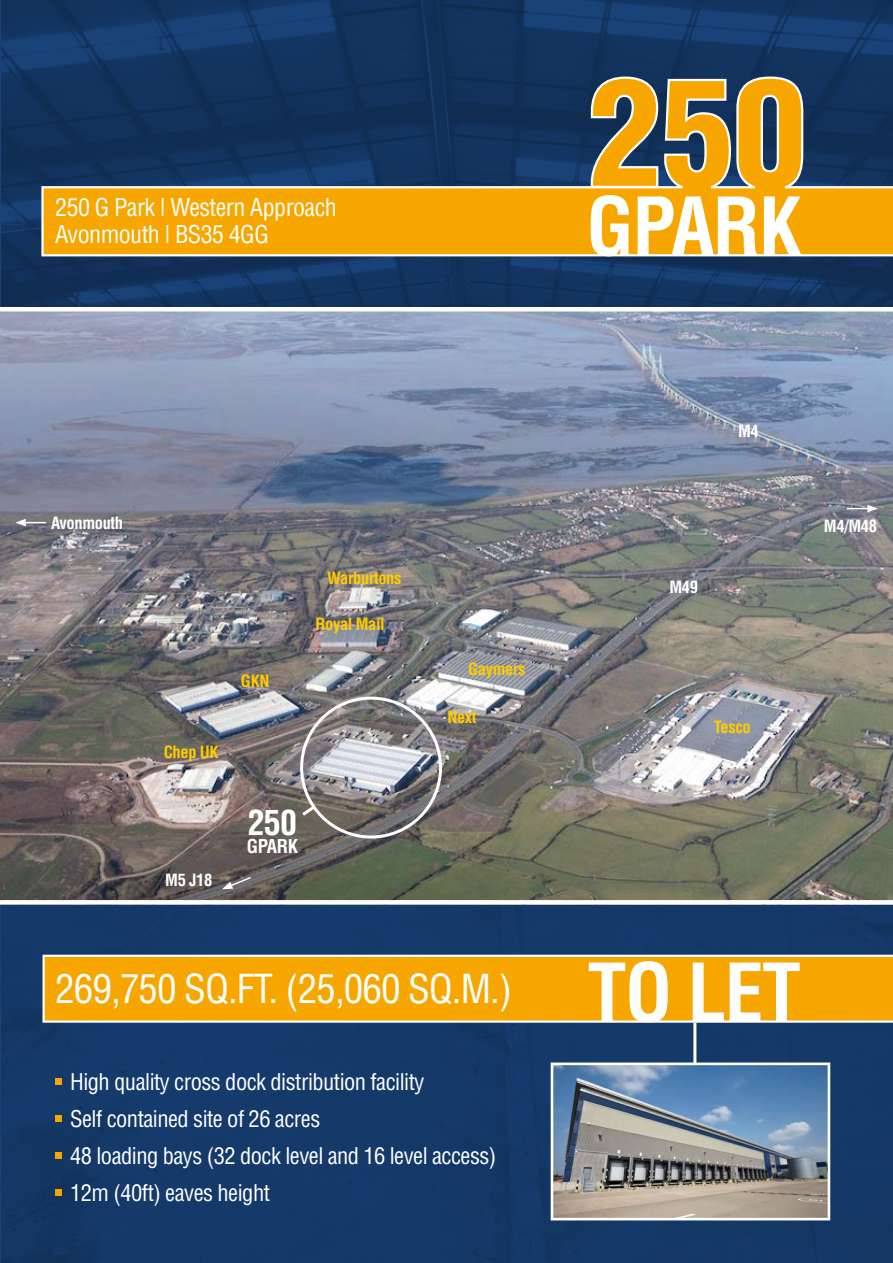
<style>
.page{position:relative;width:893px;height:1263px;background:#fff}
.page>*{position:absolute;margin:0;border:0;box-sizing:border-box;transform-origin:0 0}
.t1{font:700 condensed 78px "Helvetica";letter-spacing:-.025em;color:#fff}
.t2{font:condensed 39px "Helvetica";letter-spacing:-.02em;color:#fff}
.t3{font:700 condensed 33.9px "Helvetica";color:#fff}
.t4{font:condensed 24px/27px "Helvetica";letter-spacing:-.025em;color:#fff}
.t5{font:condensed 22.5px/37px "Helvetica";letter-spacing:-.025em;color:#fff}
.t6{font:700 condensed 18.6px "Helvetica";letter-spacing:-.02em;color:#fff}
.t7{font:700 condensed 16.5px "Helvetica";letter-spacing:-.02em;color:#fc0}
.t8{font:700 condensed 16.5px "Helvetica";letter-spacing:-.02em;color:#fff}
.s1{font-weight:700;font-size:78px}
</style>
<div class="page">
<img style="left:1px;top:0;width:892px;height:1263px">
<img style="left:0;top:311px;width:893px;height:589px">
<hr style="left:0;top:307px;width:893px;height:4px;background:#fff">
<svg style="left:1px;top:900px;width:892px;height:4px"></svg>
<svg style="left:40px;top:75px;width:853px;height:183px"></svg>
<svg style="left:43px;top:955px;width:850px;height:68px"></svg>
<div style="left:55px;top:1078px;width:7px;height:6px;background:#f7a600"></div>
<div style="left:55px;top:1115px;width:7px;height:6px;background:#f7a600"></div>
<div style="left:55px;top:1152px;width:7px;height:6px;background:#f7a600"></div>
<div style="left:55px;top:1189px;width:7px;height:6px;background:#f7a600"></div>
<svg style="left:299px;top:803px;width:19px;height:15px"></svg>
<svg style="left:15px;top:519px;width:31px;height:7px"></svg>
<svg style="left:847px;top:505px;width:31px;height:7px"></svg>
<svg style="left:222px;top:876px;width:30px;height:13px"></svg>
<hr style="left:693px;top:1023px;width:3px;height:54px;background:#fff">
<div style="left:300px;top:697px;width:142px;height:141px;border:3px solid #fff;border-radius:50%"></div>
<img style="left:555px;top:1066px;width:271px;height:150px">
<div style="left:551px;top:1062px;width:279px;height:158px;border:3px solid #fff"></div>
<p class="t4" style="left:55px;top:194px;width:283px">250 G Park | Western Approach<br>Avonmouth | BS35 4GG</p>
<h1 class="t1" style="left:586px;top:179px;width:217px">GPARK</h1>
<p class="t8" style="left:738px;top:421px;width:22px">M4</p>
<p class="t8" style="left:51px;top:513px;width:73px">Avonmouth</p>
<p class="t8" style="left:824px;top:515px;width:55px">M4/M48</p>
<p class="t7" style="left:241px;top:671px;width:30px">GKN</p>
<p class="t7" style="left:327px;top:568px;width:76px">Warburtons</p>
<p class="t7" style="left:315px;top:614px;width:71px">Royal Mail</p>
<p class="t7" style="left:164px;top:742px;width:56px">Chep UK</p>
<p class="t8" style="left:165px;top:870px;width:48px">M5 J18</p>
<h3 class="t3" style="left:248px;top:802px;width:51px">250</h3>
<p class="t6" style="left:247px;top:835px;width:53px">GPARK</p>
<p class="t7" style="left:468px;top:659px;width:59px">Gaymers</p>
<p class="t7" style="left:447px;top:707px;width:31px">Next</p>
<p class="t8" style="left:669px;top:577px;width:30px">M49</p>
<p class="t7" style="left:714px;top:717px;width:38px">Tesco</p>
<h2 class="t2" style="left:55px;top:965px;width:747px">269,750 SQ.FT. (25,060 SQ.M.) <span class="s1">TO LET</span></h2>
<p class="t5" style="left:70px;top:1063px;width:428px">High quality cross dock distribution facility<br>Self contained site of 26 acres<br>48 loading bays (32 dock level and 16 level access)<br>12m (40ft) eaves height</p>
</div>
